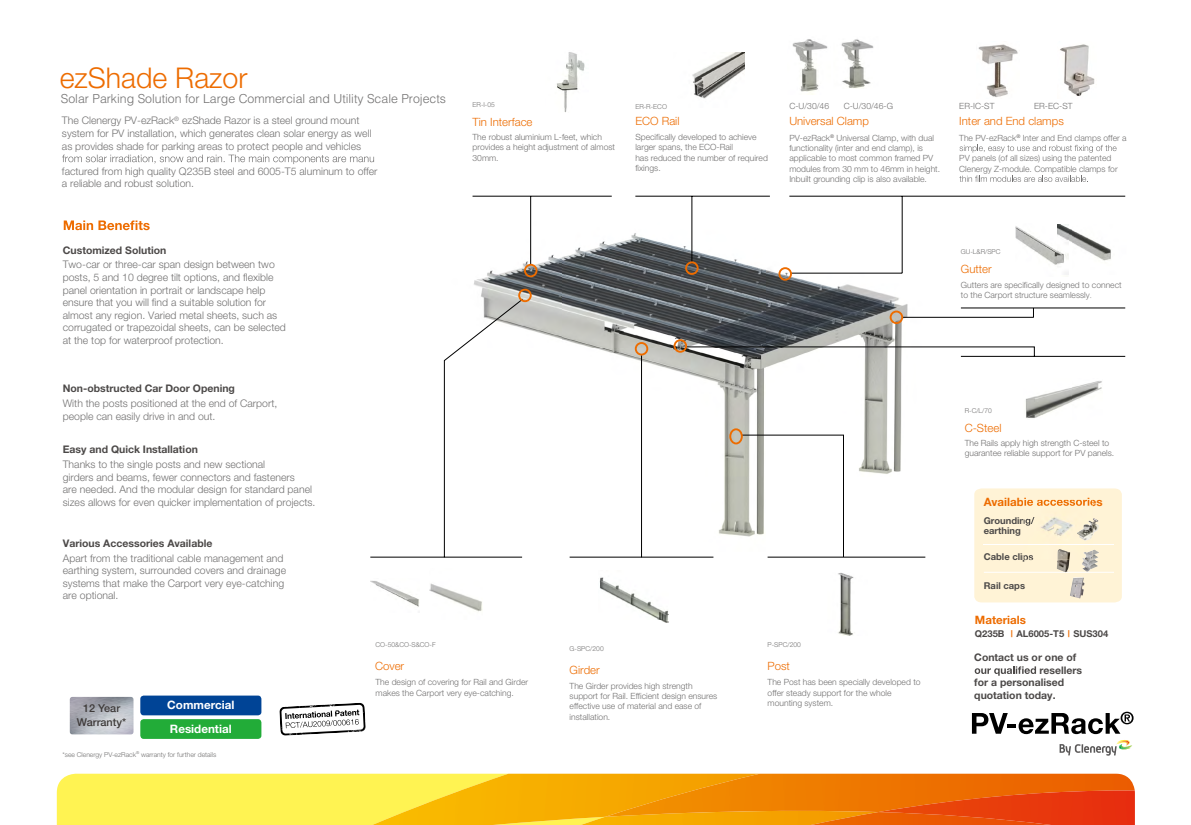
<style>
.page{position:relative;width:1191px;height:825px;background:#fff}
.page>*{position:absolute;margin:0;border:0;box-sizing:border-box;transform-origin:0 0}
.t1{font:300 28.6px "Helvetica Neue";color:#ed6c00}
.t2{font:300 12.4px "Helvetica";color:#727171}
.t3{font:700 11.6px/23.6px "Helvetica Neue";color:#fff}
.t4{font:700 11.5px "Helvetica Neue";color:#ed6c00}
.t5{font:300 11.4px "Helvetica Neue";color:#ed6c00}
.t6{font:500 10.9px "Helvetica Neue LT Std";color:#3e3a39}
.t7{font:300 10.4px/12.5px "Helvetica Neue";color:#727171}
.t8{font:700 10.4px "Helvetica Neue";color:#4c4948}
.t9{font:700 9.4px/10.1px "Helvetica Neue";color:#4c4948}
.t10{font:300 8.6px/10.3px "Helvetica Neue";color:#727171}
.t11{font:300 6.7px "Helvetica Neue";color:#727171}
.s1{font-family:"Adobe Song Std"}
.s2{color:#ed6c00}
</style>
<div class="page">
<img style="left:969px;top:175px;width:102px;height:21px">
<img style="left:370px;top:557px;width:260px;height:46px">
<img style="left:630px;top:557px;width:296px;height:1px">
<svg style="left:64px;top:220px;width:86px;height:10px"></svg>
<div style="left:57px;top:774px;width:315px;height:51px;background:#fff352"></div>
<img style="left:760px;top:817px;width:51px;height:8px">
<img style="left:372px;top:774px;width:388px;height:51px">
<img style="left:605px;top:774px;width:529px;height:43px">
<img style="left:811px;top:812px;width:67px;height:13px">
<img style="left:878px;top:790px;width:256px;height:35px">
<div style="left:140px;top:695px;width:121px;height:20px;background:#004496;border-radius:3px"></div>
<div style="left:140px;top:719px;width:121px;height:20px;background:#22ac38;border-radius:3px"></div>
<svg style="left:279px;top:703px;width:87px;height:33px"></svg>
<svg style="left:370px;top:196px;width:755px;height:361px"></svg>
<svg style="left:517px;top:260px;width:387px;height:185px"></svg>
<img style="left:838px;top:573px;width:16px;height:63px">
<img style="left:598px;top:571px;width:71px;height:52px">
<img style="left:692px;top:53px;width:52px;height:46px">
<img style="left:557px;top:52px;width:28px;height:60px">
<img style="left:1015px;top:223px;width:53px;height:54px">
<img style="left:1057px;top:225px;width:68px;height:50px">
<img style="left:370px;top:578px;width:49px;height:29px">
<img style="left:429px;top:568px;width:54px;height:44px">
<img style="left:1023px;top:379px;width:79px;height:41px">
<svg style="left:974px;top:488px;width:147px;height:114px;background:#f8ebd0"></svg>
<svg style="left:974px;top:666px;width:62px;height:10px"></svg>
<img style="left:1060px;top:44px;width:35px;height:52px">
<img style="left:978px;top:44px;width:40px;height:53px">
<img style="left:841px;top:39px;width:33px;height:49px">
<img style="left:792px;top:39px;width:36px;height:54px">
<svg style="left:959px;top:145px;width:157px;height:8px"></svg>
<svg style="left:959px;top:176px;width:129px;height:6px"></svg>
<svg style="left:1059px;top:740px;width:73px;height:16px"></svg>
<svg style="left:972px;top:712px;width:161px;height:22px"></svg>
<svg style="left:62px;top:155px;width:312px;height:9px"></svg>
<h1 class="t1" style="left:60px;top:60px;width:189px">ezShade Razor</h1>
<p class="t2" style="left:61px;top:90px;width:386px">Solar Parking Solution for Large Commercial and Utility Scale Projects</p>
<p class="t7" style="left:62px;top:114px;width:311px">The Clenergy PV-ezRack<sup>®</sup> ezShade Razor is a steel ground mount system for PV installation, which generates clean solar energy as well as provides shade for parking areas to protect people and vehicles</p>
<p class="t7" style="left:62px;top:164px;width:317px">factured from high quality Q235B steel and 6005-T5 aluminum to offer a reliable and robust solution.</p>
<p class="t8" style="left:63px;top:244px;width:105px">Customized Solution</p>
<p class="t7" style="left:63px;top:258px;width:225px">Two-car or three-car span design between two posts, 5 and 10 degree tilt options, and flexible panel orientation in portrait or landscape help ensure that you will find a suitable solution for almost any region. Varied metal sheets, such as corrugated or trapezoidal sheets, can be selected at the top for waterproof protection.</p>
<p class="t11" style="left:472px;top:100px;width:24px">ER-I-05</p>
<p class="t5" style="left:472px;top:115px;width:61px">Tin Interface</p>
<p class="t10" style="left:472px;top:132px;width:144px">The robust aluminium L-feet, which provides a height adjustment of almost<br>30mm.</p>
<p class="t11" style="left:635px;top:103px;width:33px">ER-R-ECO</p>
<p class="t10" style="left:635px;top:132px;width:134px">Specifically developed to achieve larger spans, the ECO-Rail<br>has reduced the number of required fixings.</p>
<p class="t5" style="left:635px;top:114px;width:46px">ECO Rail</p>
<p class="t10" style="left:789px;top:100px;width:41px">C-U/30/46</p>
<p class="t10" style="left:843px;top:100px;width:51px">C-U/30/46-G</p>
<p class="t10" style="left:959px;top:100px;width:37px">ER-IC-ST</p>
<p class="t10" style="left:1034px;top:100px;width:40px">ER-EC-ST</p>
<p class="t5" style="left:789px;top:114px;width:81px">Universal Clamp</p>
<p class="t10" style="left:789px;top:132px;width:152px">PV-ezRack<sup>®</sup> Universal Clamp, with dual functionality (inter and end clamp), is applicable to most common framed PV modules from 30 mm to 46mm in height.<br>Inbuilt grounding clip is also available.</p>
<p class="t10" style="left:959px;top:132px;width:169px">The PV-ezRack<sup>®</sup> Inter and End clamps offer a</p>
<p class="t5" style="left:959px;top:114px;width:106px">Inter and End clamps</p>
<p class="t10" style="left:959px;top:153px;width:160px">PV panels (of all sizes) using the patented<br>Clenergy Z-module. Compatible clamps for</p>
<p class="t11" style="left:961px;top:248px;width:41px">GU-L&amp;R/SPC</p>
<p class="t5" style="left:961px;top:262px;width:32px">Gutter</p>
<p class="t10" style="left:961px;top:279px;width:162px">Gutters are specifically designed to connect to the Carport structure seamlessly<span class="s1">.</span></p>
<p class="t8" style="left:63px;top:382px;width:174px">Non-obstructed Car Door Opening</p>
<p class="t7" style="left:63px;top:397px;width:216px">With the posts positioned at the end of Carport, people can easily drive in and out.</p>
<p class="t8" style="left:63px;top:443px;width:137px">Easy and Quick Installation</p>
<p class="t7" style="left:63px;top:458px;width:254px">Thanks to the single posts and new sectional<br>girders and beams, fewer connectors and fasteners<br>are needed. And the modular design for standard panel sizes allows for even quicker implementation of projects.</p>
<p class="t8" style="left:63px;top:536px;width:151px">Various Accessories Available</p>
<p class="t7" style="left:63px;top:552px;width:225px">Apart from the traditional cable management and earthing system, surrounded covers and drainage systems that make the Carport very eye-catching are optional.</p>
<p class="t6" style="left:83px;top:702px;width:39px">12 Year</p>
<p class="t6" style="left:77px;top:715px;width:51px">Warranty*</p>
<p class="t3" style="left:167px;top:693px;width:69px">Commercial<br>Residential</p>
<p class="t11" style="left:62px;top:750px;width:155px">*see Clenergy PV-ezRack<sup>®</sup> warranty for further details</p>
<p class="t11" style="left:375px;top:641px;width:62px">CO-50&amp;CO-S&amp;CO-F</p>
<p class="t10" style="left:375px;top:677px;width:154px">The design of covering for Rail and Girder makes the Carport very eye-catching.</p>
<p class="t5" style="left:375px;top:659px;width:31px">Cover</p>
<p class="t11" style="left:569px;top:644px;width:36px">G-SPC/200</p>
<p class="t10" style="left:569px;top:680px;width:149px">The Girder provides high strength support for Rail. Efficient design ensures effective use of material and ease of installation.</p>
<p class="t5" style="left:569px;top:663px;width:32px">Girder</p>
<p class="t11" style="left:767px;top:641px;width:35px">P-SPC/200</p>
<p class="t10" style="left:767px;top:677px;width:154px">The Post has been specially developed to offer steady support for the whole mounting system.</p>
<p class="t5" style="left:767px;top:659px;width:24px">Post</p>
<p class="t11" style="left:964px;top:406px;width:29px">R-C/L/70</p>
<p class="t10" style="left:964px;top:438px;width:151px">The Rails apply high strength C-steel to guarantee reliable support for PV panels.</p>
<p class="t4" style="left:983px;top:494px;width:120px">Available accessories</p>
<p class="t9" style="left:983px;top:515px;width:52px">Grounding/ earthing</p>
<p class="t9" style="left:983px;top:551px;width:51px">Cable clips</p>
<p class="t9" style="left:983px;top:580px;width:43px">Rail caps</p>
<p class="t4" style="left:975px;top:612px;width:53px">Materials</p>
<p class="t9" style="left:975px;top:629px;width:135px">Q235B <span class="s2">|</span> AL6005-T5 <span class="s2">|</span> SUS304</p>
<p class="t8" style="left:974px;top:651px;width:104px">Contact us or one of</p>
<p class="t8" style="left:1039px;top:664px;width:44px">resellers</p>
<p class="t8" style="left:974px;top:676px;width:91px">for a personalised</p>
<p class="t8" style="left:974px;top:688px;width:83px">quotation today.</p>
<p class="t5" style="left:964px;top:421px;width:38px">C-Steel</p>
</div>
